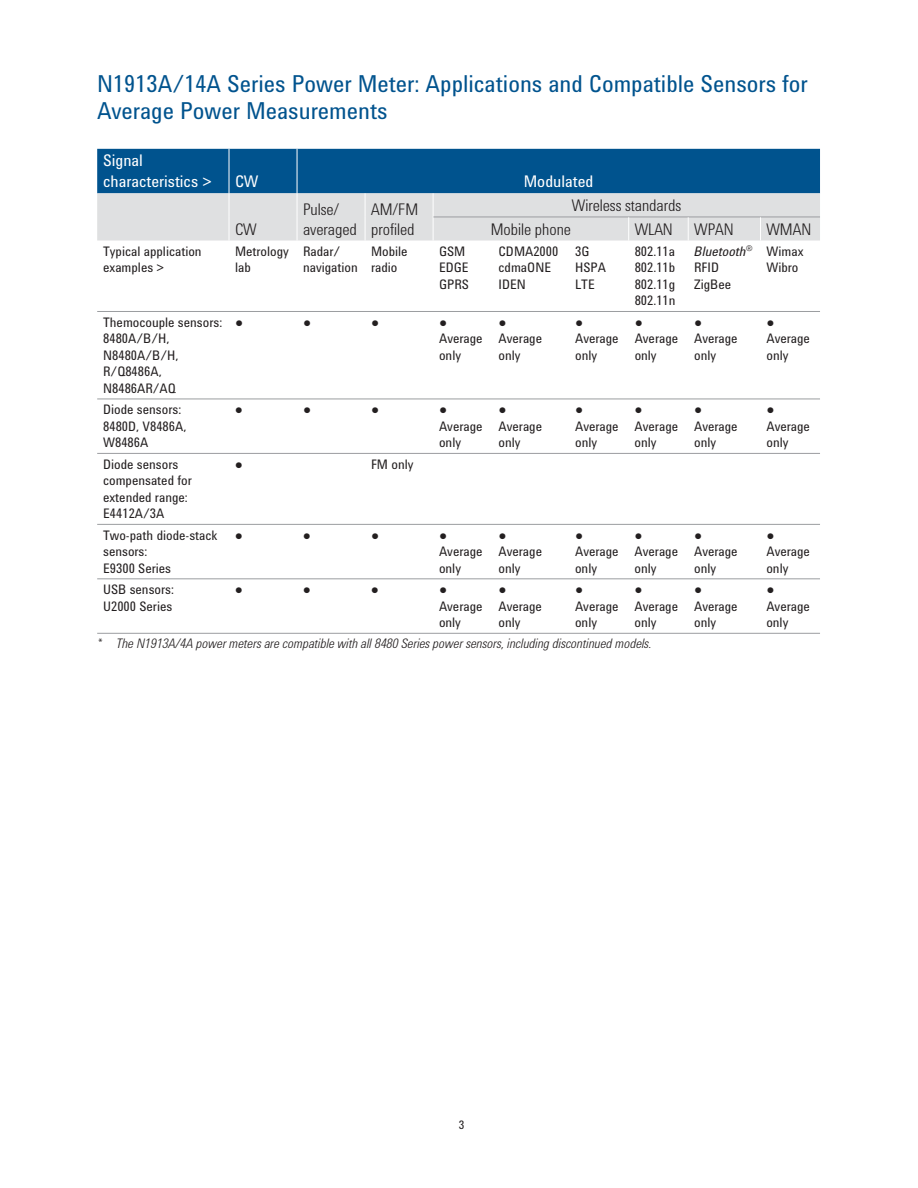
<style>
.page{position:relative;width:918px;height:1188px;background:#fff}
.page>*{position:absolute;margin:0;border:0;box-sizing:border-box;transform-origin:0 0}
.t1{font:24px/27px "Agilent Condensed CFF";color:#00538e}
.t2{font:300 16.5px/19.5px "Agilent Condensed CFF";color:#231f20}
.t3{font:16.5px/21px "Agilent Condensed CFF";color:#fff}
.t4{font:13.5px/16.5px "Agilent Condensed CFF";color:#231f20}
.t5{font:italic 300 13.5px "Agilent Condensed CFF";color:#231f20}
.t6{font:12px "Agilent Condensed CFF";color:#231f20}
.s1{font-style:italic}
</style>
<div class="page">
<hr style="left:97px;top:453px;width:723px;height:1px;background:#9b9da0">
<hr style="left:97px;top:524px;width:723px;height:1px;background:#9b9da0">
<hr style="left:97px;top:578px;width:723px;height:1px;background:#9b9da0">
<hr style="left:97px;top:633px;width:723px;height:1px;background:#9b9da0">
<hr style="left:97px;top:311px;width:723px;height:1px;background:#9b9da0">
<hr style="left:97px;top:399px;width:723px;height:1px;background:#9b9da0">
<svg style="left:97px;top:149px;width:723px;height:92px;background:#749cb9"></svg>
<h1 class="t1" style="left:97px;top:73px;width:712px">N1913A/14A Series Power Meter: Applications and Compatible Sensors for<br>Average Power Measurements</h1>
<p class="t3" style="left:103px;top:152px;width:110px">Signal characteristics &gt;</p>
<p class="t3" style="left:235px;top:173px;width:25px">CW</p>
<p class="t3" style="left:524px;top:173px;width:71px">Modulated</p>
<p class="t2" style="left:235px;top:221px;width:23px">CW</p>
<p class="t2" style="left:303px;top:201px;width:55px">Pulse/ averaged</p>
<p class="t2" style="left:371px;top:201px;width:49px">AM/FM profiled</p>
<p class="t2" style="left:572px;top:197px;width:111px">Wireless standards</p>
<p class="t2" style="left:491px;top:221px;width:82px">Mobile phone</p>
<p class="t2" style="left:635px;top:221px;width:40px">WLAN</p>
<p class="t2" style="left:694px;top:221px;width:41px">WPAN</p>
<p class="t2" style="left:767px;top:221px;width:46px">WMAN</p>
<p class="t4" style="left:103px;top:245px;width:100px">Typical application examples &gt;</p>
<p class="t4" style="left:235px;top:245px;width:55px">Metrology lab</p>
<p class="t4" style="left:303px;top:245px;width:56px">Radar/ navigation</p>
<p class="t4" style="left:371px;top:245px;width:38px">Mobile radio</p>
<p class="t4" style="left:439px;top:245px;width:31px">GSM<br>EDGE<br>GPRS</p>
<p class="t4" style="left:499px;top:245px;width:61px">CDMA2000 cdmaONE<br>IDEN</p>
<p class="t4" style="left:575px;top:245px;width:32px">3G<br>HSPA<br>LTE</p>
<p class="t4" style="left:635px;top:245px;width:42px;text-align:justify">802.11a 802.11b 802.11g 802.11n</p>
<p class="t4" style="left:694px;top:245px;width:60px"><span class="s1">Bluetooth</span><sup>®<br></sup>RFID<br>ZigBee</p>
<p class="t4" style="left:767px;top:245px;width:38px">Wimax<br>Wibro</p>
<p class="t4" style="left:103px;top:316px;width:121px">Themocouple sensors:<br>8480A/B/H,<br>N8480A/B/H,<br>R/Q8486A,<br>N8486AR/AQ</p>
<p class="t4" style="left:235px;top:316px;width:10px">●</p>
<p class="t4" style="left:303px;top:316px;width:10px">●</p>
<p class="t4" style="left:371px;top:316px;width:10px">●</p>
<p class="t4" style="left:439px;top:316px;width:45px">●<br>Average only</p>
<p class="t4" style="left:499px;top:316px;width:45px">●<br>Average only</p>
<p class="t4" style="left:575px;top:316px;width:45px">●<br>Average only</p>
<p class="t4" style="left:635px;top:316px;width:45px">●<br>Average only</p>
<p class="t4" style="left:694px;top:316px;width:45px">●<br>Average only</p>
<p class="t4" style="left:766px;top:316px;width:45px">●<br>Average only</p>
<p class="t4" style="left:103px;top:403px;width:85px">Diode sensors:<br>8480D, V8486A,<br>W8486A</p>
<p class="t4" style="left:235px;top:403px;width:10px">●</p>
<p class="t4" style="left:303px;top:403px;width:10px">●</p>
<p class="t4" style="left:371px;top:403px;width:10px">●</p>
<p class="t4" style="left:439px;top:403px;width:45px">●<br>Average only</p>
<p class="t4" style="left:499px;top:403px;width:45px">●<br>Average only</p>
<p class="t4" style="left:575px;top:403px;width:45px">●<br>Average only</p>
<p class="t4" style="left:635px;top:403px;width:45px">●<br>Average only</p>
<p class="t4" style="left:694px;top:403px;width:45px">●<br>Average only</p>
<p class="t4" style="left:766px;top:403px;width:45px">●<br>Average only</p>
<p class="t4" style="left:103px;top:457px;width:90px">Diode sensors compensated for extended range:<br>E4412A/3A</p>
<p class="t4" style="left:235px;top:457px;width:10px">●</p>
<p class="t4" style="left:371px;top:457px;width:44px">FM only</p>
<p class="t4" style="left:103px;top:528px;width:116px">Two-path diode-stack sensors:<br>E9300 Series</p>
<p class="t4" style="left:235px;top:528px;width:10px">●</p>
<p class="t4" style="left:303px;top:528px;width:10px">●</p>
<p class="t4" style="left:371px;top:528px;width:10px">●</p>
<p class="t4" style="left:439px;top:528px;width:45px">●<br>Average only</p>
<p class="t4" style="left:499px;top:528px;width:45px">●<br>Average only</p>
<p class="t4" style="left:575px;top:528px;width:45px">●<br>Average only</p>
<p class="t4" style="left:635px;top:528px;width:45px">●<br>Average only</p>
<p class="t4" style="left:694px;top:528px;width:45px">●<br>Average only</p>
<p class="t4" style="left:766px;top:528px;width:45px">●<br>Average only</p>
<p class="t4" style="left:103px;top:583px;width:72px">USB sensors:<br>U2000 Series</p>
<p class="t4" style="left:235px;top:583px;width:10px">●</p>
<p class="t4" style="left:303px;top:583px;width:10px">●</p>
<p class="t4" style="left:371px;top:583px;width:10px">●</p>
<p class="t4" style="left:439px;top:583px;width:45px">●<br>Average only</p>
<p class="t4" style="left:499px;top:583px;width:45px">●<br>Average only</p>
<p class="t4" style="left:575px;top:583px;width:45px">●<br>Average only</p>
<p class="t4" style="left:635px;top:583px;width:45px">●<br>Average only</p>
<p class="t4" style="left:694px;top:583px;width:45px">●<br>Average only</p>
<p class="t4" style="left:766px;top:583px;width:45px">●<br>Average only</p>
<p class="t5" style="left:97px;top:639px;width:556px">* The N1913A/4A power meters are compatible with all 8480 Series power sensors, including discontinued models.</p>
<p class="t6" style="left:459px;top:1120px;width:7px">3</p>
</div>
